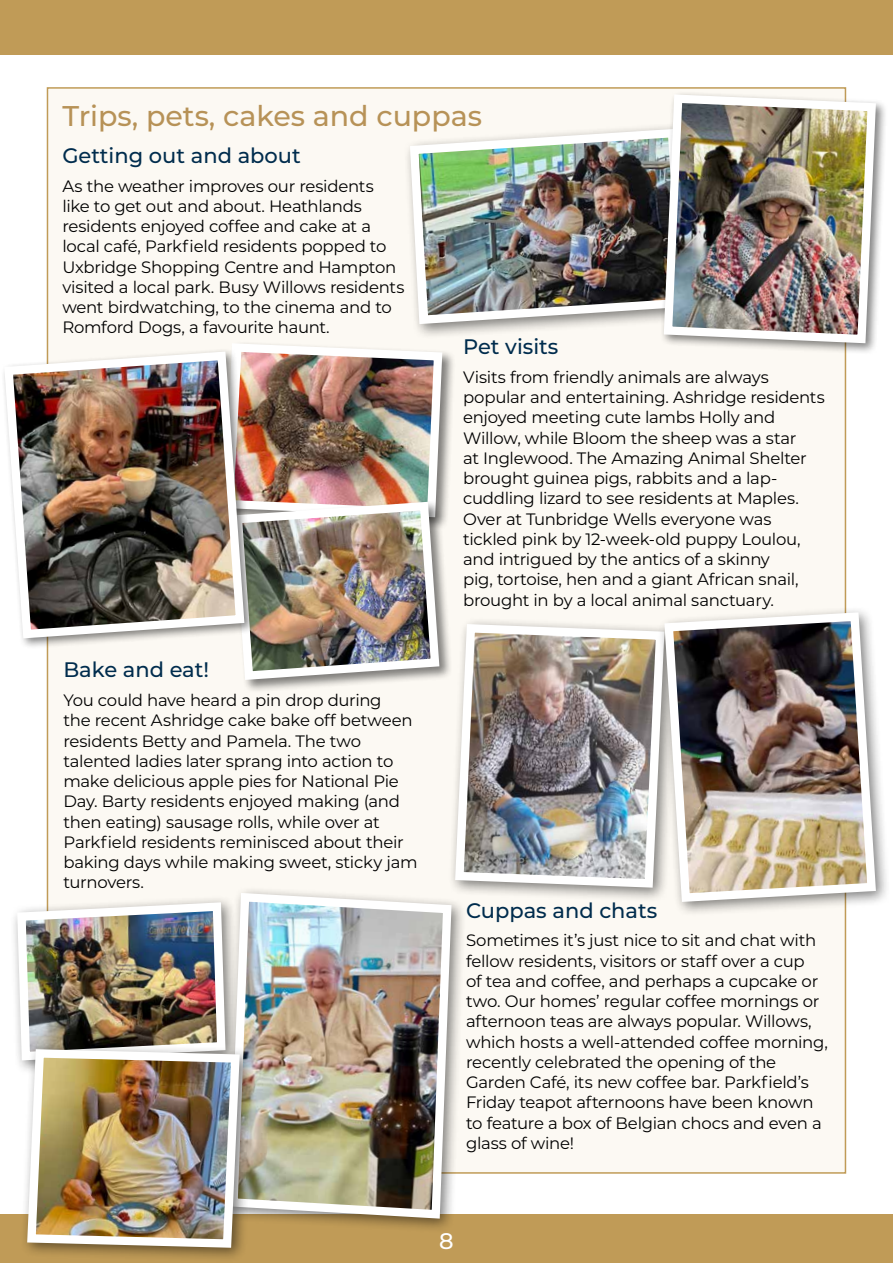
<style>
.page{position:relative;width:893px;height:1263px;background:#fff}
.page>*{position:absolute;margin:0;border:0;box-sizing:border-box;transform-origin:0 0}
.t1{font:500 28.5px "Montserrat";color:#b79257}
.t2{font:500 22.5px "Montserrat";color:#fff}
.t3{font:500 21px "Montserrat";color:#002c4d}
.t4{font:16.5px/20.2px "Montserrat";letter-spacing:-.015em;color:#000}
</style>
<div class="page">
<div style="left:0;top:0;width:893px;height:54px;background:#c09b57"></div>
<div style="left:0;top:1214px;width:893px;height:49px;background:#c09b57"></div>
<div style="left:47px;top:87px;width:799px;height:1087px;background:#fcf9f3;border:2px solid #c09b57"></div>
<div style="left:403px;top:121px;width:314px;height:218px;background:#000;opacity:.5"></div>
<img style="left:405px;top:123px;width:254px;height:205px">
<div style="left:448px;top:617px;width:232px;height:286px;background:#000;opacity:.5"></div>
<img style="left:451px;top:620px;width:206px;height:272px">
<div style="left:657px;top:605px;width:234px;height:312px;background:#000;opacity:.5"></div>
<img style="left:660px;top:608px;width:220px;height:298px">
<div style="left:10px;top:895px;width:231px;height:181px;background:#fcfcfc"></div>
<div style="left:222px;top:886px;width:245px;height:348px;background:#000;opacity:.5"></div>
<img style="left:225px;top:888px;width:231px;height:335px">
<div style="left:222px;top:341px;width:234px;height:189px;background:#000;opacity:.5"></div>
<div style="left:231px;top:499px;width:222px;height:194px;background:#000;opacity:.5"></div>
<img style="left:222px;top:341px;width:225px;height:343px">
<div style="left:0;top:348px;width:256px;height:302px;background:#000;opacity:.5"></div>
<img style="left:0;top:347px;width:249px;height:296px">
<div style="left:660px;top:91px;width:228px;height:264px;background:#000;opacity:.5"></div>
<img style="left:659px;top:90px;width:221px;height:258px">
<div style="left:20px;top:1042px;width:235px;height:221px;background:#000;opacity:.5"></div>
<img style="left:14px;top:898px;width:221px;height:345px">
<img style="left:23px;top:1045px;width:221px;height:207px">
<h1 class="t1" style="left:62px;top:96px;width:421px">Trips, pets, cakes and cuppas</h1>
<p class="t3" style="left:62px;top:141px;width:240px">Getting out and about</p>
<p class="t4" style="left:62px;top:175px;width:344px">As the weather improves our residents like to get out and about. Heathlands residents enjoyed coffee and cake at a local café, Parkfield residents popped to Uxbridge Shopping Centre and Hampton visited a local park. Busy Willows residents went birdwatching, to the cinema and to Romford Dogs, a favourite haunt.</p>
<p class="t3" style="left:463px;top:332px;width:97px">Pet visits</p>
<p class="t4" style="left:463px;top:366px;width:363px">Visits from friendly animals are always popular and entertaining. Ashridge residents enjoyed meeting cute lambs Holly and Willow, while Bloom the sheep was a star<br>at Inglewood. The Amazing Animal Shelter brought guinea pigs, rabbits and a lap&shy;cuddling lizard to see residents at Maples.<br>Over at Tunbridge Wells everyone was tickled pink by 12-week-old puppy Loulou, and intrigued by the antics of a skinny<br>pig, tortoise, hen and a giant African snail, brought in by a local animal sanctuary.</p>
<p class="t3" style="left:63px;top:655px;width:147px">Bake and eat!</p>
<p class="t4" style="left:63px;top:689px;width:356px">You could have heard a pin drop during<br>the recent Ashridge cake bake off between residents Betty and Pamela. The two talented ladies later sprang into action to make delicious apple pies for National Pie Day. Barty residents enjoyed making (and then eating) sausage rolls, while over at Parkfield residents reminisced about their baking days while making sweet, sticky jam turnovers.</p>
<p class="t3" style="left:466px;top:895px;width:193px">Cuppas and chats</p>
<p class="t4" style="left:466px;top:930px;width:363px">Sometimes it’s just nice to sit and chat with fellow residents, visitors or staff over a cup<br>of tea and coffee, and perhaps a cupcake or two. Our homes’ regular coffee mornings or afternoon teas are always popular. Willows, which hosts a well-attended coffee morning, recently celebrated the opening of the Garden Café, its new coffee bar. Parkfield’s Friday teapot afternoons have been known to feature a box of Belgian chocs and even a glass of wine!</p>
<h2 class="t2" style="left:439px;top:1226px;width:16px">81</h2>
</div>
